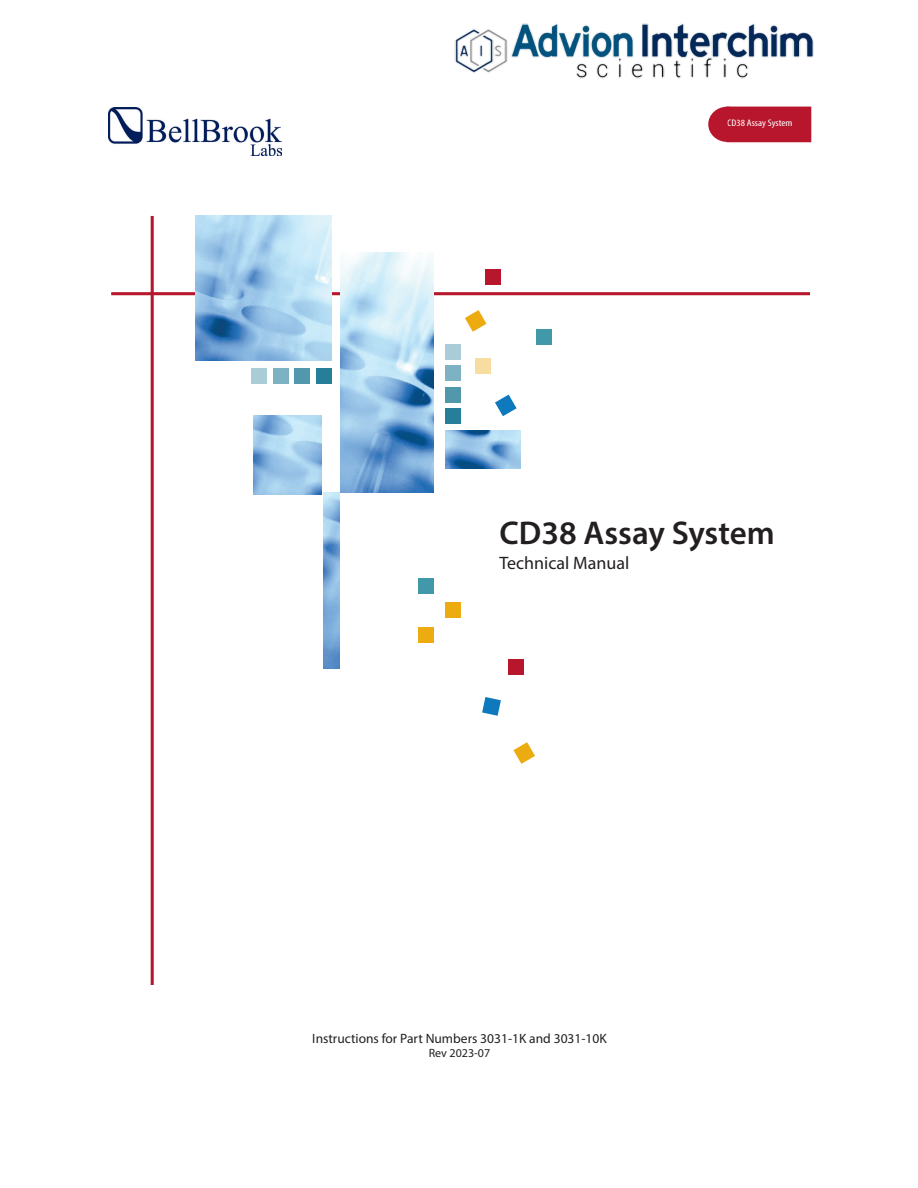
<style>
.page{position:relative;width:918px;height:1188px;background:#fff}
.page>*{position:absolute;margin:0;border:0;box-sizing:border-box;transform-origin:0 0}
.t1{font:600 33px "Myriad Pro";color:#231f20}
.t2{font:18px "Myriad Pro";color:#231f20}
.t3{font:13.5px "Myriad Pro";color:#231f20}
.t4{font:12px "Myriad Pro";color:#231f20}
.t5{font:condensed 9.6px "Myriad Pro";color:#fff;scale:1.17 1}
</style>
<div class="page">
<hr style="left:111px;top:292px;width:699px;height:3px;background:#b7162c">
<img style="left:196px;top:216px;width:135px;height:144px">
<img style="left:341px;top:252px;width:93px;height:240px">
<img style="left:445px;top:431px;width:75px;height:37px">
<img style="left:253px;top:415px;width:69px;height:79px">
<img style="left:324px;top:492px;width:16px;height:176px">
<div style="left:316px;top:368px;width:16px;height:16px;background:#267f99"></div>
<div style="left:294px;top:368px;width:16px;height:16px;background:#5198ad"></div>
<div style="left:273px;top:368px;width:16px;height:16px;background:#7cb2c1"></div>
<div style="left:251px;top:368px;width:16px;height:16px;background:#a9ccd6"></div>
<div style="left:445px;top:408px;width:16px;height:16px;background:#267f99"></div>
<div style="left:445px;top:387px;width:16px;height:16px;background:#5198ad"></div>
<div style="left:445px;top:365px;width:16px;height:16px;background:#7cb2c1"></div>
<div style="left:445px;top:344px;width:16px;height:15px;background:#a9ccd6"></div>
<div style="left:485px;top:269px;width:16px;height:16px;background:#b7162c"></div>
<div style="left:536px;top:329px;width:16px;height:16px;background:#4098a8"></div>
<svg style="left:465px;top:310px;width:21px;height:22px"></svg>
<svg style="left:495px;top:395px;width:22px;height:21px"></svg>
<div style="left:445px;top:602px;width:16px;height:16px;background:#ecab11"></div>
<div style="left:418px;top:578px;width:16px;height:16px;background:#4098a8"></div>
<div style="left:418px;top:627px;width:16px;height:16px;background:#ecab11"></div>
<div style="left:508px;top:659px;width:16px;height:15px;background:#b7162c"></div>
<svg style="left:513px;top:742px;width:22px;height:22px"></svg>
<svg style="left:482px;top:697px;width:19px;height:19px"></svg>
<div style="left:475px;top:358px;width:16px;height:16px;background:#f7dda0"></div>
<hr style="left:151px;top:216px;width:3px;height:768px;background:#b7162c">
<img style="left:108px;top:108px;width:173px;height:48px">
<div style="left:710px;top:108px;width:35px;height:33px;background:#b7162c;border-radius:50%"></div>
<div style="left:708px;top:107px;width:38px;height:35px;border:2px solid #b7162e;border-radius:50%"></div>
<div style="left:727px;top:107px;width:84px;height:35px;background:#b7162c"></div>
<img style="left:454px;top:23px;width:360px;height:56px">
<p class="t5" style="left:727px;top:117px;width:57px">CD38 Assay System</p>
<h1 class="t1" style="left:500px;top:512px;width:277px">CD38 Assay System</h1>
<h2 class="t2" style="left:500px;top:552px;width:131px">Technical Manual</h2>
<p class="t3" style="left:312px;top:1030px;width:296px">Instructions for Part Numbers 3031-1K and 3031-10K</p>
<p class="t4" style="left:429px;top:1046px;width:63px">Rev 2023-07</p>
</div>
